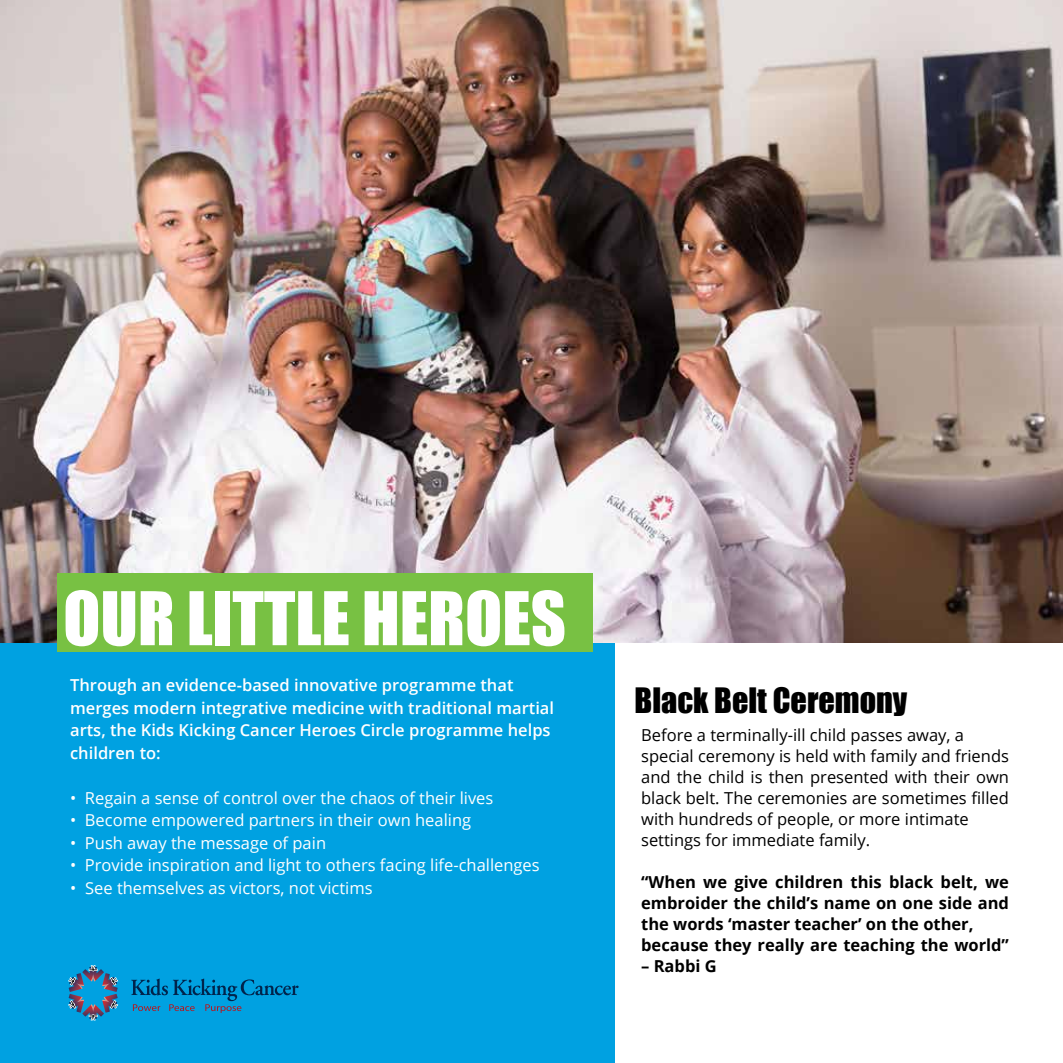
<style>
.page{position:relative;width:1063px;height:1063px;background:#fff}
.page>*{position:absolute;margin:0;border:0;box-sizing:border-box;transform-origin:0 0}
.t1{font:68.4px "Impact";color:#fff}
.t2{font:32.1px "Impact";color:#000}
.t3{font:16.5px/21px "Open Sans";color:#000}
.t4{font:16.5px "Open Sans";color:#fff}
.t5{font:600 16.5px/22.5px "Open Sans";color:#fff}
.t6{font:700 16.5px/21px "Open Sans";color:#000}
</style>
<div class="page">
<div style="left:0;top:640px;width:614px;height:423px;background:#00a1e1"></div>
<svg style="left:131px;top:979px;width:168px;height:34px"></svg>
<svg style="left:68px;top:965px;width:50px;height:55px"></svg>
<img style="left:0;top:0;width:1063px;height:642px">
<div style="left:57px;top:573px;width:536px;height:79px;background:#78c143"></div>
<h1 class="t1" style="left:63px;top:565px;width:504px">OUR LITTLE HEROES</h1>
<p class="t5" style="left:70px;top:674px;width:485px">Through an evidence-based innovative programme that merges modern integrative medicine with traditional martial arts, the Kids Kicking Cancer Heroes Circle programme helps children to:</p>
<p class="t4" style="left:70px;top:786px;width:425px">• Regain a sense of control over the chaos of their lives</p>
<p class="t4" style="left:70px;top:809px;width:403px">• Become empowered partners in their own healing</p>
<p class="t4" style="left:70px;top:831px;width:257px">• Push away the message of pain</p>
<p class="t4" style="left:70px;top:854px;width:471px">• Provide inspiration and light to others facing life-challenges</p>
<p class="t4" style="left:70px;top:877px;width:304px">• See themselves as victors, not victims</p>
<h2 class="t2" style="left:635px;top:676px;width:274px">Black Belt Ceremony</h2>
<p class="t3" style="left:641px;top:724px;width:369px">Before a terminally-ill child passes away, a special ceremony is held with family and friends and the child is then presented with their own black belt. The ceremonies are sometimes filled with hundreds of people, or more intimate settings for immediate family.</p>
<p class="t6" style="left:641px;top:871px;width:369px">“When we give children this black belt, we embroider the child’s name on one side and the words ‘master teacher’ on the other, because they really are teaching the world”</p>
<p class="t6" style="left:641px;top:955px;width:77px">– Rabbi G</p>
</div>
